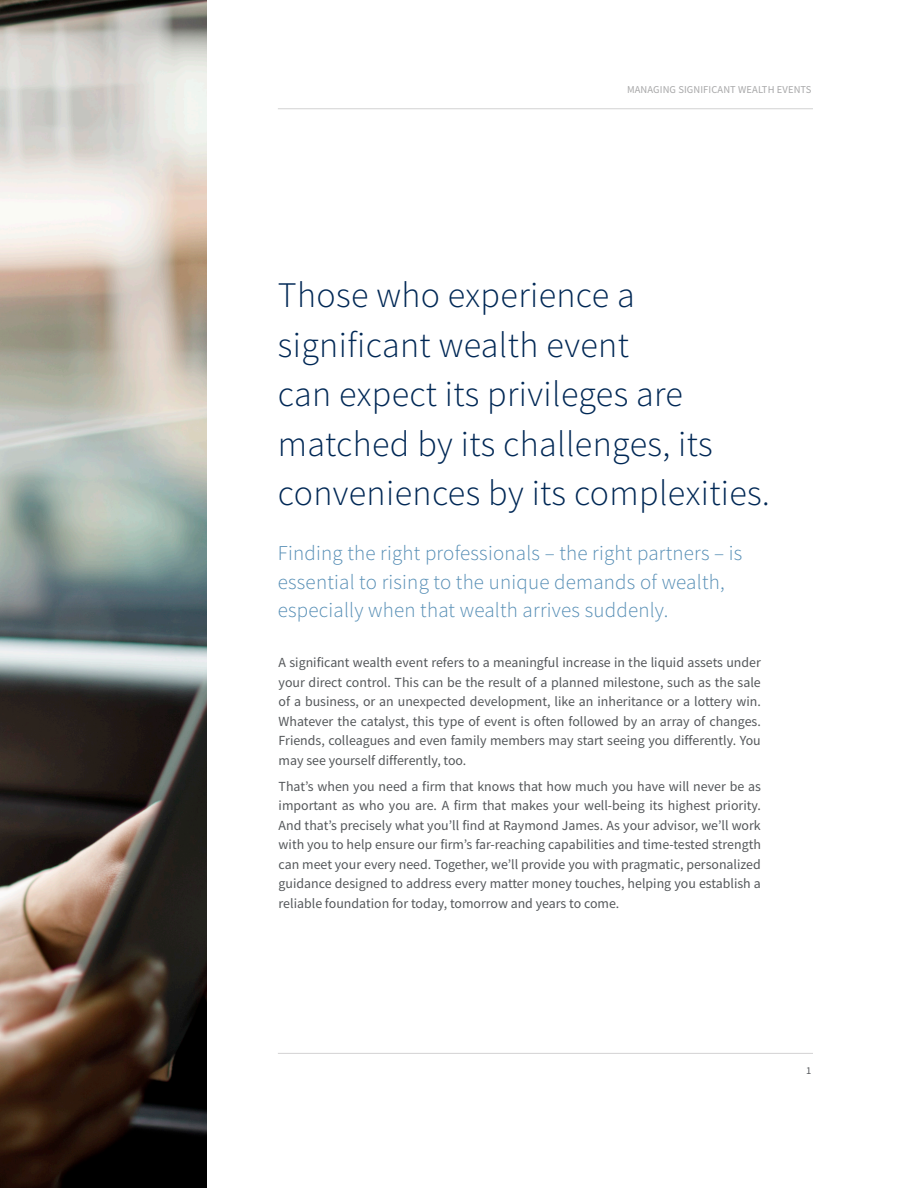
<style>
.page{position:relative;width:918px;height:1188px;background:#fff}
.page>*{position:absolute;margin:0;border:0;box-sizing:border-box;transform-origin:0 0}
.Body_Copy_-_9_25_13{font:300 36px/49.5px "Source Sans Pro";letter-spacing:.01em;color:#002855}
.Body_Copy_-_9_25_13-2{font:300 21px/28.5px "Source Sans Pro";letter-spacing:.01em;color:#568eb5}
.Body_Copy_-_9_25_13-3{font:13.8px/19.5px "Source Sans Pro";color:#54575a;text-align:justify}
.t1{font:10.5px "Source Sans Pro";letter-spacing:.01em;color:#a7a7a8}
.t2{font:10.5px "Source Sans Pro";color:#54575a}
.s1{font-size:34.5px}
</style>
<div class="page">
<img style="left:0;top:0;width:206px;height:1188px">
<hr style="left:278px;top:1053px;width:535px;height:1px;background:#d3d2d3">
<hr style="left:278px;top:108px;width:535px;height:1px;background:#d3d2d3">
<p class="t1" style="left:627px;top:83px;width:186px">MANAGING SIGNIFICANT WEALTH EVENTS</p>
<p class="Body_Copy_-_9_25_13" style="left:278px;top:271px;width:493px">Those who experience a significant wealth event<br>can expect its privileges are matched by its challenges, its conveniences by its complexities<span class="s1">.</span></p>
<p class="Body_Copy_-_9_25_13-2" style="left:278px;top:539px;width:466px">Finding the right professionals – the right partners – is essential to rising to the unique demands of wealth, especially when that wealth arrives suddenly.</p>
<p class="Body_Copy_-_9_25_13-3" style="left:279px;top:653px;width:484px">A significant wealth event refers to a meaningful increase in the liquid assets under your direct control. This can be the result of a planned milestone, such as the sale of a business, or an unexpected development, like an inheritance or a lottery win.<br>Whatever the catalyst, this type of event is often followed by an array of changes.<br>Friends, colleagues and even family members may start seeing you differently. You may see yourself differently, too.</p>
<p class="Body_Copy_-_9_25_13-3" style="left:279px;top:776px;width:484px">That’s when you need a firm that knows that how much you have will never be as important as who you are. A firm that makes your well-being its highest priority.<br>And that’s precisely what you’ll find at Raymond James. As your advisor, we’ll work with you to help ensure our firm’s far-reaching capabilities and time-tested strength can meet your every need. Together, we’ll provide you with pragmatic, personalized guidance designed to address every matter money touches, helping you establish a reliable foundation for today, tomorrow and years to come.</p>
<p class="t2" style="left:806px;top:1064px;width:7px">1</p>
</div>
